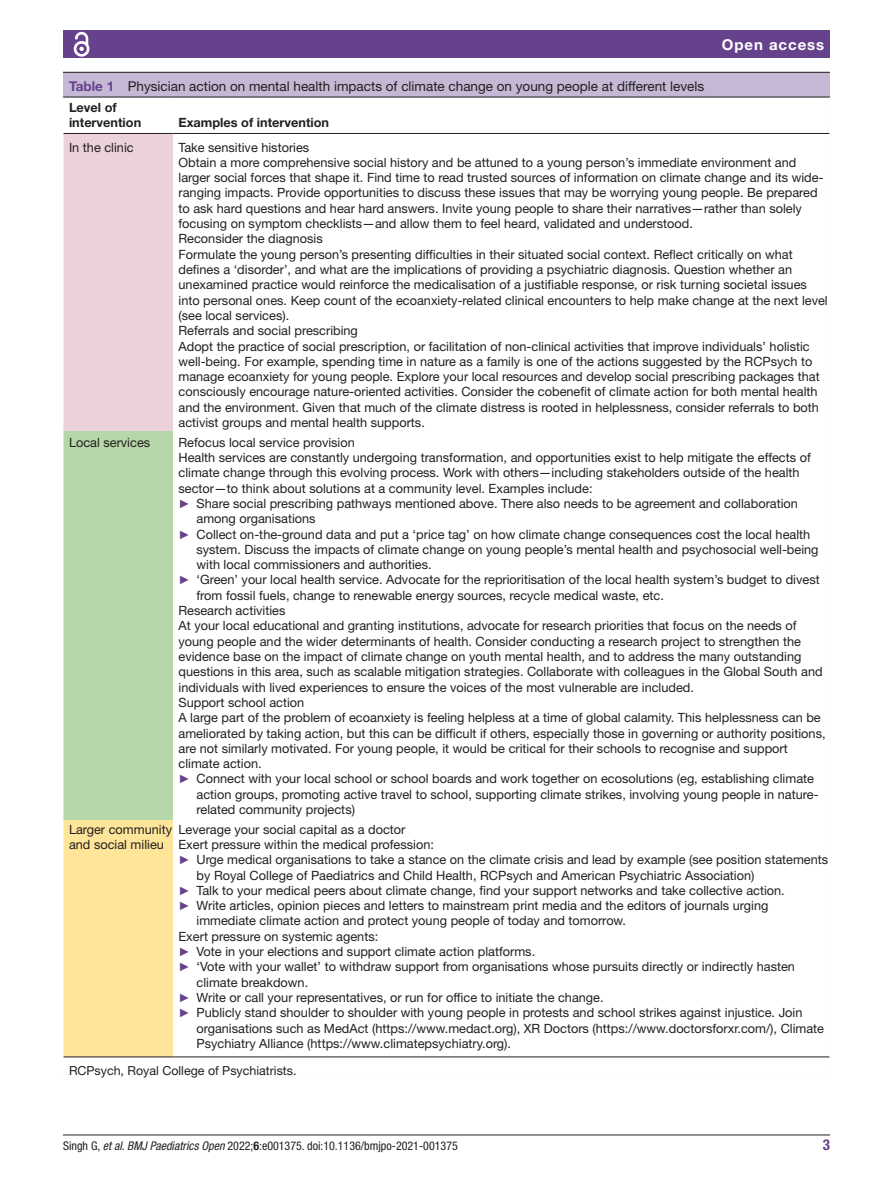
<style>
.page{position:relative;width:893px;height:1191px;background:#fff}
.page>*{position:absolute;margin:0;border:0;box-sizing:border-box;transform-origin:0 0}
.t1{font:700 15px "Helvetica Neue LT Std";letter-spacing:.065em;color:#fff}
.t2{font:700 condensed 15px "Helvetica Neue LT Std";color:#66428c}
.t3{font:13.5px "Helvetica Neue LT Std";color:#231f20}
.t4{font:12.75px/15.3px "Helvetica Neue LT Std";color:#231f20}
.t5{font:700 12.75px/15.3px "Helvetica Neue LT Std";color:#231f20}
.t6{font:12.45px "Helvetica Neue LT Std";color:#231f20}
.t7{font:condensed 12px "Helvetica Neue LT Std";color:#231f20}
.s1{font-weight:700;color:#66428c}
.s2{font-family:"Arial";font-size:12px;color:#66428c}
.s3{font-style:italic}
.s4{font-weight:700}
</style>
<div class="page">
<hr style="left:63px;top:1134px;width:767px;height:1px;background:#231f20">
<div style="left:63px;top:31px;width:767px;height:27px;background:#66428c"></div>
<svg style="left:73px;top:31px;width:17px;height:26px"></svg>
<div style="left:63px;top:73px;width:767px;height:1001px;background:#c4b8d4"></div>
<hr style="left:63px;top:72px;width:767px;height:1px;background:#231f20">
<div style="left:64px;top:98px;width:766px;height:976px;background:#fff"></div>
<div style="left:63px;top:133px;width:109px;height:298px;background:#ead1dc"></div>
<div style="left:63px;top:431px;width:109px;height:389px;background:#b6d7a8"></div>
<div style="left:63px;top:820px;width:109px;height:237px;background:#ffe599"></div>
<hr style="left:63px;top:97px;width:109px;height:1px;background:#231f20">
<hr style="left:63px;top:133px;width:110px;height:1px;background:#231f20">
<hr style="left:172px;top:97px;width:658px;height:1px;background:#231f20">
<hr style="left:172px;top:133px;width:658px;height:1px;background:#231f20">
<hr style="left:63px;top:1056px;width:110px;height:1px;background:#231f20">
<hr style="left:172px;top:1056px;width:658px;height:1px;background:#231f20">
<hr style="left:63px;top:97px;width:1px;height:36px;background:#fff">
<hr style="left:63px;top:133px;width:1px;height:298px;background:#fff">
<hr style="left:63px;top:431px;width:1px;height:389px;background:#fff">
<hr style="left:63px;top:820px;width:1px;height:237px;background:#fff">
<svg style="left:63px;top:1057px;width:1px;height:17px"></svg>
<p class="t3" style="left:69px;top:78px;width:637px"><span class="s1">Table 1</span> Physician action on mental health impacts of climate change on young people at different levels</p>
<p class="t5" style="left:69px;top:100px;width:74px">Level of intervention</p>
<p class="t5" style="left:178px;top:115px;width:152px">Examples of intervention</p>
<p class="t1" style="left:722px;top:35px;width:104px">Open access</p>
<p class="t4" style="left:69px;top:139px;width:66px">In the clinic</p>
<p class="t4" style="left:178px;top:139px;width:651px">Take sensitive histories<br>Obtain a more comprehensive social history and be attuned to a young person’s immediate environment and larger social forces that shape it. Find time to read trusted sources of information on climate change and its wide&shy;ranging impacts. Provide opportunities to discuss these issues that may be worrying young people. Be prepared to ask hard questions and hear hard answers. Invite young people to share their narratives—rather than solely focusing on symptom checklists—and allow them to feel heard, validated and understood.<br>Reconsider the diagnosis<br>Formulate the young person’s presenting difficulties in their situated social context. Reflect critically on what defines a ‘disorder’, and what are the implications of providing a psychiatric diagnosis. Question whether an unexamined practice would reinforce the medicalisation of a justifiable response, or risk turning societal issues into personal ones. Keep count of the ecoanxiety-related clinical encounters to help make change at the next level (see local services).<br>Referrals and social prescribing<br>Adopt the practice of social prescription, or facilitation of non-clinical activities that improve individuals’ holistic well-being. For example, spending time in nature as a family is one of the actions suggested by the RCPsych to manage ecoanxiety for young people. Explore your local resources and develop social prescribing packages that consciously encourage nature-oriented activities. Consider the cobenefit of climate action for both mental health and the environment. Given that much of the climate distress is rooted in helplessness, consider referrals to both activist groups and mental health supports.</p>
<p class="t4" style="left:69px;top:434px;width:83px">Local services</p>
<p class="t4" style="left:178px;top:434px;width:178px">Refocus local service provision</p>
<p class="t4" style="left:178px;top:449px;width:634px">Health services are constantly undergoing transformation, and opportunities exist to help mitigate the effects of</p>
<p class="t4" style="left:178px;top:465px;width:623px">climate change through this evolving process. Work with others—including stakeholders outside of the health</p>
<p class="t4" style="left:178px;top:480px;width:416px">sector—to think about solutions at a community level. Examples include:</p>
<p class="t4" style="left:178px;top:495px;width:621px"><span class="s2">►</span> Share social prescribing pathways mentioned above. There also needs to be agreement and collaboration</p>
<p class="t4" style="left:196px;top:511px;width:121px">among organisations</p>
<p class="t4" style="left:178px;top:526px;width:633px"><span class="s2">►</span> Collect on-the-ground data and put a ‘price tag’ on how climate change consequences cost the local health</p>
<p class="t4" style="left:196px;top:541px;width:624px">system. Discuss the impacts of climate change on young people’s mental health and psychosocial well-being</p>
<p class="t4" style="left:196px;top:557px;width:237px">with local commissioners and authorities.</p>
<p class="t4" style="left:178px;top:572px;width:643px"><span class="s2">►</span> ‘Green’ your local health service. Advocate for the reprioritisation of the local health system’s budget to divest</p>
<p class="t4" style="left:196px;top:587px;width:469px">from fossil fuels, change to renewable energy sources, recycle medical waste, etc.</p>
<p class="t4" style="left:178px;top:602px;width:108px">Research activities</p>
<p class="t4" style="left:178px;top:618px;width:620px">At your local educational and granting institutions, advocate for research priorities that focus on the needs of</p>
<p class="t4" style="left:178px;top:633px;width:624px">young people and the wider determinants of health. Consider conducting a research project to strengthen the</p>
<p class="t4" style="left:178px;top:648px;width:624px">evidence base on the impact of climate change on youth mental health, and to address the many outstanding</p>
<p class="t4" style="left:178px;top:664px;width:646px">questions in this area, such as scalable mitigation strategies. Collaborate with colleagues in the Global South and</p>
<p class="t4" style="left:178px;top:679px;width:517px">individuals with lived experiences to ensure the voices of the most vulnerable are included.</p>
<p class="t4" style="left:178px;top:694px;width:127px">Support school action</p>
<p class="t4" style="left:178px;top:710px;width:644px">A large part of the problem of ecoanxiety is feeling helpless at a time of global calamity. This helplessness can be</p>
<p class="t4" style="left:178px;top:725px;width:649px">ameliorated by taking action, but this can be difficult if others, especially those in governing or authority positions,</p>
<p class="t4" style="left:178px;top:740px;width:611px">are not similarly motivated. For young people, it would be critical for their schools to recognise and support</p>
<p class="t4" style="left:178px;top:755px;width:85px">climate action.</p>
<p class="t4" style="left:178px;top:771px;width:637px"><span class="s2">►</span> Connect with your local school or school boards and work together on ecosolutions (eg, establishing climate</p>
<p class="t4" style="left:196px;top:786px;width:624px">action groups, promoting active travel to school, supporting climate strikes, involving young people in nature-</p>
<p class="t4" style="left:196px;top:801px;width:160px">related community projects)</p>
<p class="t4" style="left:69px;top:821px;width:105px">Larger community and social milieu</p>
<p class="t4" style="left:178px;top:821px;width:228px">Leverage your social capital as a doctor</p>
<p class="t4" style="left:178px;top:836px;width:257px">Exert pressure within the medical profession:</p>
<p class="t4" style="left:178px;top:852px;width:651px"><span class="s2">►</span> Urge medical organisations to take a stance on the climate crisis and lead by example (see position statements</p>
<p class="t4" style="left:196px;top:867px;width:559px">by Royal College of Paediatrics and Child Health, RCPsych and American Psychiatric Association)</p>
<p class="t4" style="left:178px;top:882px;width:608px"><span class="s2">►</span> Talk to your medical peers about climate change, find your support networks and take collective action.</p>
<p class="t4" style="left:178px;top:897px;width:591px"><span class="s2">►</span> Write articles, opinion pieces and letters to mainstream print media and the editors of journals urging</p>
<p class="t4" style="left:196px;top:913px;width:431px">immediate climate action and protect young people of today and tomorrow.</p>
<p class="t4" style="left:178px;top:928px;width:201px">Exert pressure on systemic agents:</p>
<p class="t4" style="left:178px;top:943px;width:358px"><span class="s2">►</span> Vote in your elections and support climate action platforms.</p>
<p class="t4" style="left:178px;top:959px;width:618px"><span class="s2">►</span> ‘Vote with your wallet’ to withdraw support from organisations whose pursuits directly or indirectly hasten</p>
<p class="t4" style="left:196px;top:974px;width:113px">climate breakdown.</p>
<p class="t4" style="left:178px;top:989px;width:427px"><span class="s2">►</span> Write or call your representatives, or run for office to initiate the change.</p>
<p class="t4" style="left:178px;top:1005px;width:625px"><span class="s2">►</span> Publicly stand shoulder to shoulder with young people in protests and school strikes against injustice. Join</p>
<p class="t4" style="left:196px;top:1020px;width:629px">organisations such as MedAct (https://www.medact.org), XR Doctors (https://www.doctorsforxr.com/), Climate</p>
<p class="t4" style="left:196px;top:1035px;width:316px">Psychiatry Alliance (https://www.climatepsychiatry.org).</p>
<p class="t6" style="left:69px;top:1063px;width:229px">RCPsych, Royal College of Psychiatrists.</p>
<p class="t7" style="left:63px;top:1138px;width:396px">Singh G, <span class="s3">et al</span>. <span class="s3">BMJ Paediatrics Open</span> 2022;<span class="s4">6</span>:e001375. doi:10.1136/bmjpo-2021-001375</p>
<p class="t2" style="left:823px;top:1135px;width:9px">3</p>
</div>
